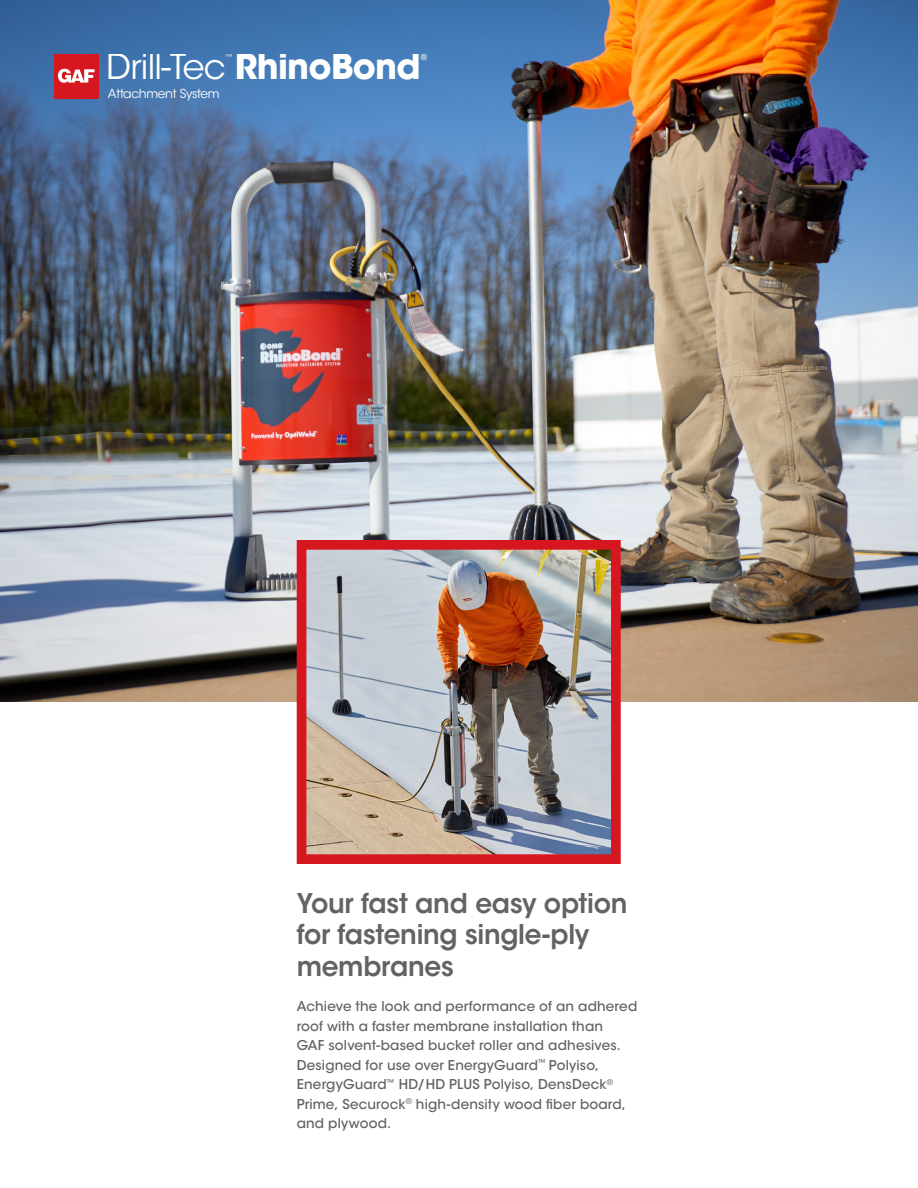
<style>
.page{position:relative;width:918px;height:1188px;background:#fff}
.page>*{position:absolute;margin:0;border:0;box-sizing:border-box;transform-origin:0 0}
.t1{font:34.8px "ITC Avant Garde Std";letter-spacing:-.02em;color:#fff}
.FRONT_Head_under_fra{font:600 27px/31.2px "ITC Avant Garde Std";letter-spacing:-.01em;color:#636366}
.FRONT_Body_MEDIUM_un{font:500 13.5px/19.5px "ITC Avant Garde Std";letter-spacing:.01em;color:#636366}
.t2{font:12.3px "ITC Avant Garde Std";letter-spacing:-.025em;color:#fff}
.t3{font:600 7.95px "ITC Avant Garde Std";color:#fff}
.t4{font:7.65px "ITC Avant Garde Std";color:#fff}
.s1{font-weight:700}
</style>
<div class="page">
<img style="left:0;top:0;width:918px;height:702px">
<div style="left:54px;top:54px;width:44px;height:44px;background:#d7171f"></div>
<svg style="left:58px;top:69px;width:37px;height:14px"></svg>
<img style="left:297px;top:540px;width:324px;height:324px">
<p class="t1" style="left:106px;top:46px;width:316px">Drill-Tec <span class="s1">RhinoBond</span></p>
<p class="t4" style="left:225px;top:52px;width:9px">™</p>
<p class="t3" style="left:421px;top:52px;width:8px">®</p>
<p class="t2" style="left:108px;top:86px;width:113px">Attachment System</p>
<p class="FRONT_Head_under_fra" style="left:297px;top:888px;width:332px">Your fast and easy option for fastening single-ply membranes</p>
<p class="FRONT_Body_MEDIUM_un" style="left:297px;top:997px;width:342px">Achieve the look and performance of an adhered roof with a faster membrane installation than<br>GAF solvent-based bucket roller and adhesives.<br>Designed for use over EnergyGuard<sup>™</sup> Polyiso, EnergyGuard<sup>™</sup> HD/ HD PLUS Polyiso, DensDeck<sup>® </sup>Prime, Securock <sup>®</sup> high-density wood fiber board, and plywood.</p>
</div>
